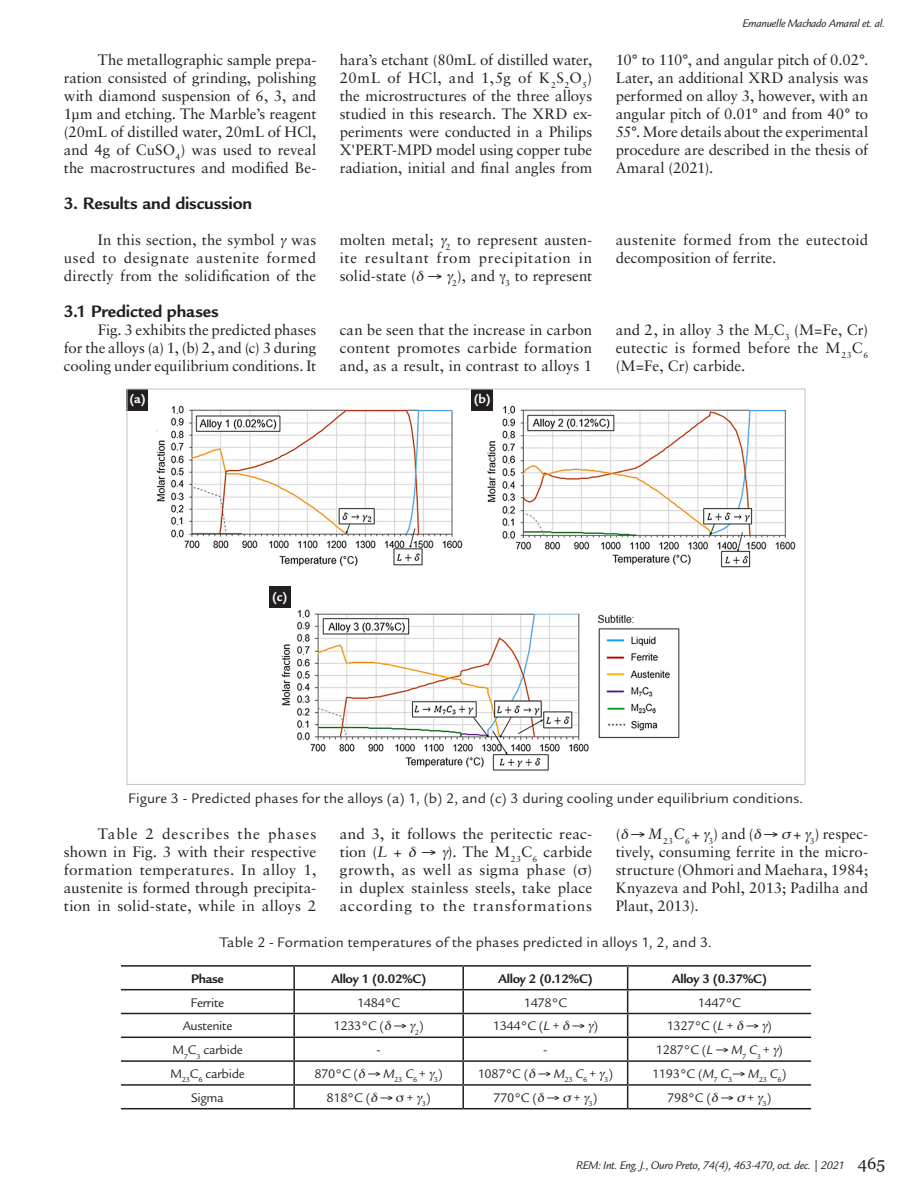
<style>
.page{position:relative;width:915px;height:1191px;background:#fff}
.page>*{position:absolute;margin:0;border:0;box-sizing:border-box;transform-origin:0 0}
.Subtítulo{font:700 18px "Legacy Sans";letter-spacing:-.01em;color:#231f20}
.t1{font:16.5px "Georgia";color:#231f20}
.Texto_-_EN{font:15px/18px "Sabon LT Std";letter-spacing:.01em;color:#231f20;text-align:justify}
.Legenda{font:15px "Legacy Sans";letter-spacing:.005em;color:#231f20}
.Tabela{font:13.5px "Legacy Sans";letter-spacing:-.025em;color:#231f20}
.Tabela-2{font:700 13.5px "Legacy Sans";letter-spacing:-.025em;color:#231f20}
.legenda_PT{font:700 13.5px "Legacy Sans";color:#fff}
.t2{font:italic 12px "Legacy Sans";letter-spacing:-.025em;color:#231f20}
.s1{font-style:italic}
</style>
<div class="page">
<img style="left:133px;top:402px;width:663px;height:369px">
<hr style="left:121px;top:965px;width:173px;height:1px;background:#231f20">
<hr style="left:294px;top:965px;width:169px;height:1px;background:#231f20">
<hr style="left:293px;top:966px;width:2px;height:23px;background:#231f20">
<hr style="left:463px;top:965px;width:164px;height:1px;background:#231f20">
<hr style="left:462px;top:966px;width:2px;height:23px;background:#231f20">
<hr style="left:627px;top:965px;width:183px;height:1px;background:#231f20">
<hr style="left:626px;top:966px;width:2px;height:23px;background:#231f20">
<hr style="left:121px;top:989px;width:173px;height:1px;background:#231f20">
<hr style="left:294px;top:989px;width:169px;height:1px;background:#231f20">
<hr style="left:293px;top:990px;width:2px;height:22px;background:#231f20">
<hr style="left:463px;top:989px;width:164px;height:1px;background:#231f20">
<hr style="left:462px;top:990px;width:2px;height:22px;background:#231f20">
<hr style="left:627px;top:989px;width:183px;height:1px;background:#231f20">
<hr style="left:626px;top:990px;width:2px;height:22px;background:#231f20">
<hr style="left:121px;top:1012px;width:173px;height:2px;background:#231f20">
<hr style="left:294px;top:1012px;width:169px;height:2px;background:#231f20">
<hr style="left:293px;top:1014px;width:2px;height:22px;background:#231f20">
<hr style="left:463px;top:1012px;width:164px;height:2px;background:#231f20">
<hr style="left:462px;top:1014px;width:2px;height:22px;background:#231f20">
<hr style="left:627px;top:1012px;width:183px;height:2px;background:#231f20">
<hr style="left:626px;top:1014px;width:2px;height:22px;background:#231f20">
<hr style="left:121px;top:1036px;width:173px;height:2px;background:#231f20">
<hr style="left:294px;top:1036px;width:169px;height:2px;background:#231f20">
<hr style="left:293px;top:1038px;width:2px;height:22px;background:#231f20">
<hr style="left:463px;top:1036px;width:164px;height:2px;background:#231f20">
<hr style="left:462px;top:1038px;width:2px;height:22px;background:#231f20">
<hr style="left:627px;top:1036px;width:183px;height:2px;background:#231f20">
<hr style="left:626px;top:1038px;width:2px;height:22px;background:#231f20">
<hr style="left:121px;top:1060px;width:173px;height:1px;background:#231f20">
<hr style="left:294px;top:1060px;width:169px;height:1px;background:#231f20">
<hr style="left:293px;top:1061px;width:2px;height:23px;background:#231f20">
<hr style="left:463px;top:1060px;width:164px;height:1px;background:#231f20">
<hr style="left:462px;top:1061px;width:2px;height:23px;background:#231f20">
<hr style="left:627px;top:1060px;width:183px;height:1px;background:#231f20">
<hr style="left:626px;top:1061px;width:2px;height:23px;background:#231f20">
<hr style="left:121px;top:1084px;width:173px;height:1px;background:#231f20">
<hr style="left:294px;top:1084px;width:169px;height:1px;background:#231f20">
<hr style="left:293px;top:1085px;width:2px;height:23px;background:#231f20">
<hr style="left:463px;top:1084px;width:164px;height:1px;background:#231f20">
<hr style="left:462px;top:1085px;width:2px;height:23px;background:#231f20">
<hr style="left:627px;top:1084px;width:183px;height:1px;background:#231f20">
<hr style="left:626px;top:1085px;width:2px;height:23px;background:#231f20">
<hr style="left:121px;top:1108px;width:173px;height:1px;background:#231f20">
<hr style="left:294px;top:1108px;width:169px;height:1px;background:#231f20">
<hr style="left:463px;top:1108px;width:164px;height:1px;background:#231f20">
<hr style="left:627px;top:1108px;width:183px;height:1px;background:#231f20">
<div style="left:127px;top:389px;width:21px;height:21px;background:#231f20"></div>
<div style="left:471px;top:389px;width:21px;height:21px;background:#231f20"></div>
<div style="left:269px;top:586px;width:21px;height:22px;background:#231f20"></div>
<p class="t2" style="left:742px;top:17px;width:144px">Emanuelle Machado Amaral et. al.</p>
<p class="Texto_-_EN" style="left:64px;top:50px;width:254px;text-indent:34px">The metallographic sample prepa&shy;ration consisted of grinding, polishing with diamond suspension of 6, 3, and 1μm and etching. The Marble’s reagent (20mL of distilled water, 20mL of HCl, and 4g of CuSO<sub>4</sub>) was used to reveal the macrostructures and modified Be-</p>
<p class="Texto_-_EN" style="left:339px;top:50px;width:254px">hara’s etchant (80mL of distilled water, 20mL of HCl, and 1,5g of K<sub>2</sub>S<sub>2</sub>O<sub>5</sub>) the microstructures of the three alloys studied in this research. The XRD ex&shy;periments were conducted in a Philips X'PERT-MPD model using copper tube radiation, initial and final angles from</p>
<p class="Texto_-_EN" style="left:615px;top:50px;width:254px">10° to 110°, and angular pitch of 0.02°.<br>Later, an additional XRD analysis was performed on alloy 3, however, with an angular pitch of 0.01° and from 40° to 55°. More details about the experimental procedure are described in the thesis of Amaral (2021).</p>
<p class="Subtítulo" style="left:64px;top:193px;width:190px">3. Results and discussion</p>
<p class="Texto_-_EN" style="left:64px;top:230px;width:254px;text-indent:34px">In this section, the symbol was used to designate austenite formed directly from the solidification of the</p>
<p class="Texto_-_EN" style="left:339px;top:230px;width:254px">molten metal; <sub>2</sub> to represent austen&shy;ite resultant from precipitation in solid-state ( → <sub>2</sub>), and <sub>3</sub> to represent</p>
<p class="Texto_-_EN" style="left:615px;top:230px;width:254px">austenite formed from the eutectoid decomposition of ferrite.</p>
<p class="Texto_-_EN" style="left:64px;top:320px;width:254px;text-indent:34px">Fig. 3 exhibits the predicted phases for the alloys (a) 1, (b) 2, and (c) 3 during cooling under equilibrium conditions. It</p>
<p class="Texto_-_EN" style="left:339px;top:320px;width:254px">can be seen that the increase in carbon content promotes carbide formation and, as a result, in contrast to alloys 1</p>
<p class="Texto_-_EN" style="left:615px;top:320px;width:254px">and 2, in alloy 3 the M<sub>7</sub>C<sub>3</sub> (M=Fe, Cr) eutectic is formed before the M<sub>23</sub>C<sub>6 </sub>(M=Fe, Cr) carbide.</p>
<p class="Subtítulo" style="left:64px;top:301px;width:156px">3.1 Predicted phases</p>
<p class="legenda_PT" style="left:129px;top:391px;width:18px">(a)</p>
<p class="legenda_PT" style="left:473px;top:391px;width:19px">(b)</p>
<p class="legenda_PT" style="left:272px;top:589px;width:17px">(c)</p>
<p class="Legenda" style="left:128px;top:790px;width:676px">Figure 3 - Predicted phases for the alloys (a) 1, (b) 2, and (c) 3 during cooling under equilibrium conditions.</p>
<p class="Texto_-_EN" style="left:64px;top:824px;width:254px;text-indent:34px">Table 2 describes the phases shown in Fig. 3 with their respective formation temperatures. In alloy 1, austenite is formed through precipita&shy;tion in solid-state, while in alloys 2</p>
<p class="Texto_-_EN" style="left:339px;top:824px;width:254px">and 3, it follows the peritectic reac&shy;tion (<span class="s1">L</span> +</p>
<p class="Texto_-_EN" style="left:339px;top:842px;width:254px;text-indent:81px">→ ). The M<sub>23</sub>C<sub>6</sub> carbide growth, as well as sigma phase ( ) in duplex stainless steels, take place according to the transformations</p>
<p class="Texto_-_EN" style="left:615px;top:824px;width:254px">( → <span class="s1">M</span><sub>23</sub><span class="s1">C</span><sub>6</sub> + <sub>3</sub>) and ( → + <sub>3</sub>) respec&shy;tively, consuming ferrite in the micro&shy;structure (Ohmori and Maehara, 1984; Knyazeva and Pohl, 2013; Padilha and Plaut, 2013).</p>
<p class="Legenda" style="left:220px;top:934px;width:493px">Table 2 - Formation temperatures of the phases predicted in alloys 1, 2, and 3.</p>
<p class="Tabela-2" style="left:191px;top:970px;width:34px">Phase</p>
<p class="Tabela-2" style="left:331px;top:970px;width:97px">Alloy 1 (0.02%C)</p>
<p class="Tabela-2" style="left:498px;top:970px;width:96px">Alloy 2 (0.12%C)</p>
<p class="Tabela-2" style="left:671px;top:970px;width:97px">Alloy 3 (0.37%C)</p>
<p class="Tabela" style="left:191px;top:994px;width:35px">Ferrite</p>
<p class="Tabela" style="left:357px;top:994px;width:45px">1484°C</p>
<p class="Tabela" style="left:523px;top:994px;width:45px">1478°C</p>
<p class="Tabela" style="left:697px;top:994px;width:45px">1447°C</p>
<p class="Tabela" style="left:183px;top:1018px;width:51px">Austenite</p>
<p class="Tabela" style="left:333px;top:1018px;width:92px">1233°C ( → <sub>2</sub>)</p>
<p class="Tabela" style="left:492px;top:1018px;width:107px">1344°C (<span class="s1">L</span> + → )</p>
<p class="Tabela" style="left:666px;top:1018px;width:107px">1327°C (<span class="s1">L</span> + → )</p>
<p class="Tabela" style="left:172px;top:1042px;width:72px">M<sub>7</sub>C<sub>3</sub> carbide</p>
<p class="Tabela" style="left:376px;top:1042px;width:6px">-</p>
<p class="Tabela" style="left:543px;top:1042px;width:6px">-</p>
<p class="Tabela" style="left:655px;top:1042px;width:128px">1287°C (<span class="s1">L</span> → <span class="s1">M</span><sub>7</sub> <span class="s1">C</span><sub>3</sub> + )</p>
<p class="Tabela" style="left:170px;top:1066px;width:76px">M<sub>23</sub>C<sub>6</sub> carbide</p>
<p class="Tabela" style="left:314px;top:1066px;width:130px">870°C ( → <span class="s1">M</span><sub>23</sub> <span class="s1">C</span><sub>6</sub> + <sub>3</sub>)</p>
<p class="Tabela" style="left:477px;top:1066px;width:137px">1087°C ( → <span class="s1">M</span><sub>23</sub> <span class="s1">C</span><sub>6</sub> + <sub>3</sub>)</p>
<p class="Tabela" style="left:651px;top:1066px;width:136px">1193°C (<span class="s1">M</span><sub>7</sub> <span class="s1">C</span><sub>3</sub>→ <span class="s1">M</span><sub>23</sub> <span class="s1">C</span><sub>6</sub>)</p>
<p class="Tabela" style="left:191px;top:1089px;width:34px">Sigma</p>
<p class="Tabela" style="left:326px;top:1089px;width:106px">818°C ( → + <sub>3</sub>)</p>
<p class="Tabela" style="left:493px;top:1089px;width:106px">770°C ( → + <sub>3</sub>)</p>
<p class="Tabela" style="left:667px;top:1089px;width:106px">798°C ( → + <sub>3</sub>)</p>
<p class="t2" style="left:576px;top:1159px;width:270px">REM: Int. Eng. J., Ouro Preto, 74(4), 463-470, oct. dec. | 2021</p>
<p class="t1" style="left:857px;top:1153px;width:29px">465</p>
</div>
